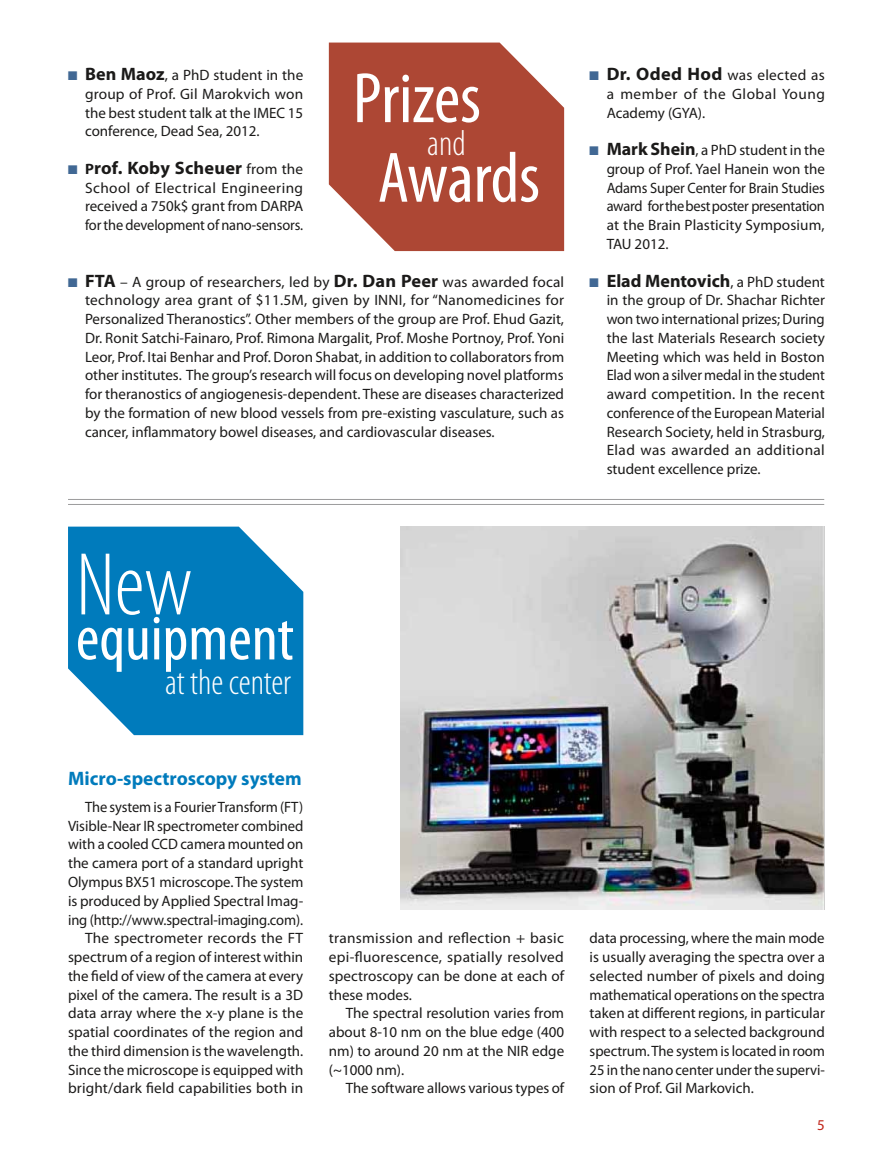
<style>
.page{position:relative;width:893px;height:1149px;background:#fff}
.page>*{position:absolute;margin:0;border:0;box-sizing:border-box;transform-origin:0 0}
.t1{font:300 condensed 90px "Myriad Pro";color:#fff}
.t2{font:condensed 72px "Myriad Pro";letter-spacing:-.005em;color:#fff}
.t3{font:condensed 64.5px "Myriad Pro";color:#fff}
.t4{font:300 condensed 36px "Myriad Pro";color:#fff}
.t5{font:700 19.5px "Myriad Pro";color:#007bbc}
.t6{font:700 18px "Myriad Pro";color:#1b1a19}
.t7{font:15px/18.8px "Myriad Pro";color:#1b1a19;text-align:justify}
.t8{font:15px "Myriad Pro";color:#c1251a}
.s1{font-weight:700;font-size:18px}
.s2{font-size:15px}
.s3{font-weight:400;font-size:15px}
</style>
<div class="page">
<hr style="left:68px;top:504px;width:756px;height:1px;background:#9b9b9c">
<hr style="left:68px;top:499px;width:756px;height:1px;background:#9b9b9c">
<svg style="left:329px;top:43px;width:235px;height:208px;background:#b45745"></svg>
<svg style="left:68px;top:526px;width:235px;height:209px;background:#1787c2"></svg>
<img style="left:401px;top:526px;width:424px;height:383px">
<p class="t7" style="left:85px;top:65px;width:220px"><span class="s1">Ben Maoz</span>, a PhD student in the group of Prof. Gil Marokvich won the best student talk at the IMEC 15 conference, Dead Sea, 2012.</p>
<p class="t6" style="left:85px;top:156px;width:220px"><span class="s2">P</span>rof. Koby Scheuer <span class="s3">from the</span></p>
<p class="t7" style="left:85px;top:178px;width:220px">School of Electrical Engineering received a 750k$ grant from DARPA for the development of nano-sensors.</p>
<h2 class="t2" style="left:353px;top:55px;width:130px">Prizes</h2>
<h3 class="t4" style="left:427px;top:122px;width:40px">and</h3>
<h2 class="t2" style="left:378px;top:134px;width:164px">Awards</h2>
<p class="t7" style="left:85px;top:272px;width:481px"><span class="s1">FTA</span> – A group of researchers, led by <span class="s1">Dr. Dan Peer</span> was awarded focal technology area grant of $11.5M, given by INNI, for “Nanomedicines for Personalized Theranostics”. Other members of the group are Prof. Ehud Gazit, Dr. Ronit Satchi-Fainaro, Prof. Rimona Margalit, Prof. Moshe Portnoy, Prof. Yoni Leor, Prof. Itai Benhar and Prof. Doron Shabat, in addition to collaborators from other institutes. The group’s research will focus on developing novel platforms for theranostics of angiogenesis-dependent. These are diseases characterized by the formation of new blood vessels from pre-existing vasculature, such as cancer, inflammatory bowel diseases, and cardiovascular diseases.</p>
<h1 class="t1" style="left:76px;top:531px;width:118px">New</h1>
<h3 class="t3" style="left:76px;top:599px;width:220px">equipment</h3>
<h3 class="t4" style="left:165px;top:660px;width:127px">at the center</h3>
<p class="t7" style="left:607px;top:65px;width:220px"><span class="s1">Dr. Oded Hod</span> was elected as a member of the Global Young Academy (GYA).</p>
<p class="t7" style="left:607px;top:140px;width:220px"><span class="s1">Mark Shein</span>, a PhD student in the group of Prof. Yael Hanein won the Adams Super Center for Brain Studies award for the best poster presentation at the Brain Plasticity Symposium, TAU 2012.</p>
<p class="t6" style="left:607px;top:268px;width:220px">Elad Mentovich<span class="s3">, a PhD student</span></p>
<p class="t7" style="left:607px;top:290px;width:220px">in the group of Dr. Shachar Richter won two international prizes; During the last Materials Research society Meeting which was held in Boston Elad won a silver medal in the student award competition. In the recent conference of the European Material Research Society, held in Strasburg, Elad was awarded an additional student excellence prize.</p>
<h3 class="t5" style="left:68px;top:765px;width:235px">Micro-spectroscopy system</h3>
<p class="t7" style="left:68px;top:797px;width:237px;text-align:right">The system is a Fourier Transform (FT)<br>Visible-Near IR spectrometer combined with a cooled CCD camera mounted on the camera port of a standard upright Olympus BX51 microscope. The system is produced by Applied Spectral Imag&shy;ing (http://www.spectral-imaging.com).<br>The spectrometer records the FT spectrum of a region of interest within the field of view of the camera at every pixel of the camera. The result is a 3D data array where the x-y plane is the spatial coordinates of the region and the third dimension is the wavelength.<br>Since the microscope is equipped with bright/dark field capabilities both in</p>
<p class="t7" style="left:329px;top:928px;width:237px">transmission and reflection + basic epi-fluorescence, spatially resolved spectroscopy can be done at each of these modes.</p>
<p class="t7" style="left:329px;top:1003px;width:237px;text-indent:17px">The spectral resolution varies from about 8-10 nm on the blue edge (400 nm) to around 20 nm at the NIR edge (~1000 nm).</p>
<p class="t7" style="left:346px;top:1078px;width:220px">The software allows various types of</p>
<p class="t7" style="left:590px;top:928px;width:237px">data processing, where the main mode is usually averaging the spectra over a selected number of pixels and doing mathematical operations on the spectra taken at different regions, in particular with respect to a selected background spectrum. The system is located in room 25 in the nano center under the supervi&shy;sion of Prof. Gil Markovich.</p>
<p class="t8" style="left:817px;top:1115px;width:9px">5</p>
</div>
